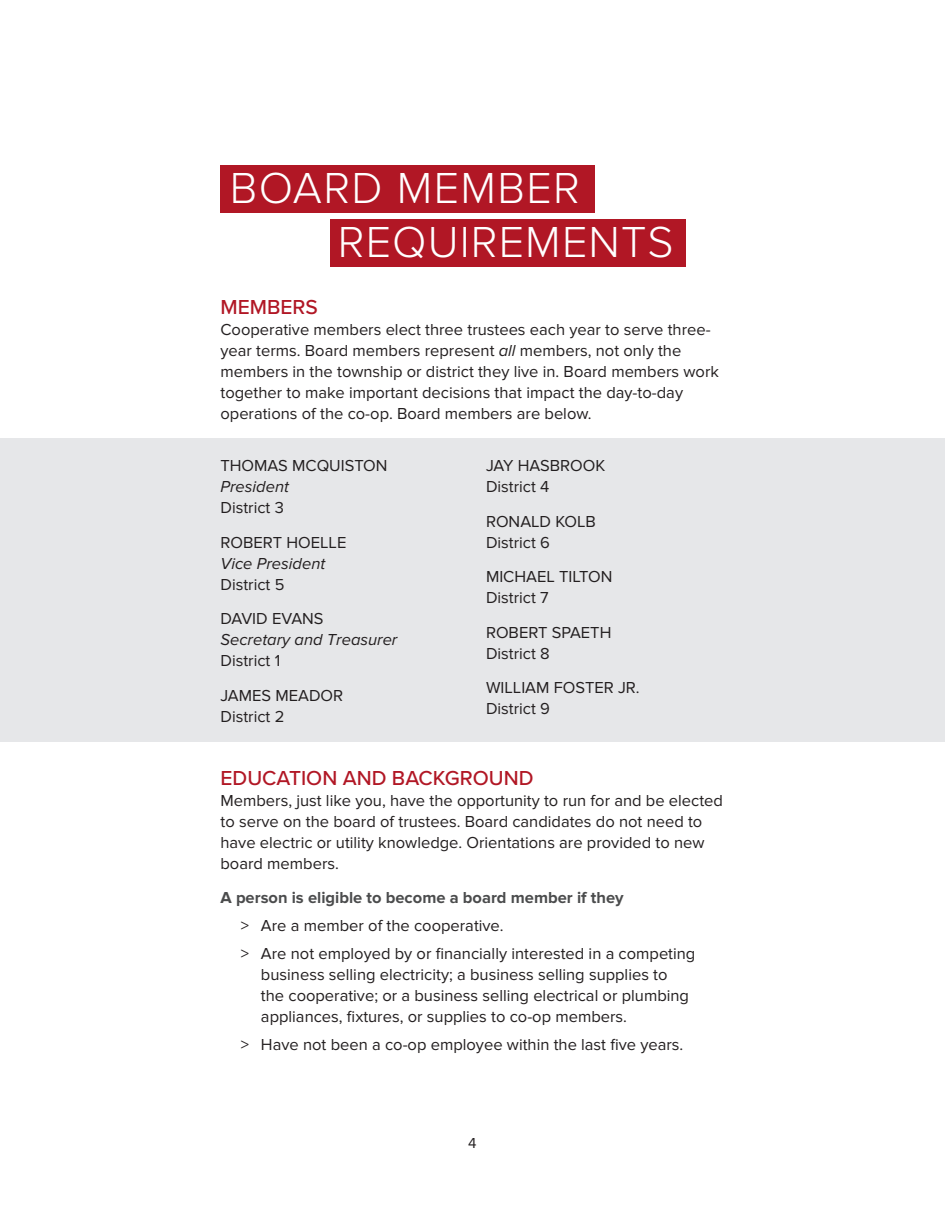
<style>
.page{position:relative;width:945px;height:1215px;background:#fff}
.page>*{position:absolute;margin:0;border:0;box-sizing:border-box;transform-origin:0 0}
.t1{font:300 45px/54px "Proxima Nova";letter-spacing:.025em;color:#fff}
.t2{font:500 21px "Proxima Nova";color:#b11725}
.t3{font:16.5px/21px "Proxima Nova";color:#231f20}
.t4{font:italic 16.5px/21px "Proxima Nova";color:#231f20}
.t5{font:700 16.5px "Proxima Nova";color:#4b4c4d}
.t6{font:15px "Proxima Nova";color:#231f20}
.s1{font-style:italic}
.s2{font-style:normal}
</style>
<div class="page">
<div style="left:220px;top:165px;width:375px;height:48px;background:#b11725"></div>
<div style="left:331px;top:219px;width:355px;height:47px;background:#b11725"></div>
<div style="left:0;top:438px;width:945px;height:304px;background:#e6e7e9"></div>
<p class="t1" style="left:338px;top:162px;width:337px;text-indent:-108px">BOARD MEMBER<br>REQUIREMENTS</p>
<p class="t2" style="left:220px;top:291px;width:99px">MEMBERS</p>
<p class="t3" style="left:220px;top:319px;width:500px">Cooperative members elect three trustees each year to serve three&shy;year terms. Board members represent <span class="s1">all</span> members, not only the members in the township or district they live in. Board members work together to make important decisions that impact the day-to-day operations of the co-op. Board members are below.</p>
<p class="t3" style="left:220px;top:456px;width:169px">THOMAS MCQUISTON</p>
<p class="t4" style="left:220px;top:477px;width:70px">President</p>
<p class="t3" style="left:220px;top:498px;width:65px">District 3</p>
<p class="t4" style="left:220px;top:532px;width:127px"><span class="s2">ROBERT HOELLE<br></span>Vice President</p>
<p class="t3" style="left:220px;top:574px;width:65px">District 5</p>
<p class="t4" style="left:220px;top:609px;width:178px"><span class="s2">DAVID EVANS<br></span>Secretary and Treasurer</p>
<p class="t3" style="left:220px;top:651px;width:61px">District 1</p>
<p class="t3" style="left:220px;top:685px;width:124px">JAMES MEADOR</p>
<p class="t3" style="left:220px;top:706px;width:65px">District 2</p>
<p class="t3" style="left:486px;top:456px;width:121px">JAY HASBROOK</p>
<p class="t3" style="left:486px;top:477px;width:65px">District 4</p>
<p class="t3" style="left:486px;top:511px;width:111px">RONALD KOLB</p>
<p class="t3" style="left:486px;top:532px;width:65px">District 6</p>
<p class="t3" style="left:486px;top:567px;width:128px">MICHAEL TILTON</p>
<p class="t3" style="left:486px;top:588px;width:64px">District 7</p>
<p class="t3" style="left:486px;top:622px;width:127px">ROBERT SPAETH</p>
<p class="t3" style="left:486px;top:643px;width:65px">District 8</p>
<p class="t3" style="left:486px;top:678px;width:155px">WILLIAM FOSTER JR.</p>
<p class="t3" style="left:486px;top:699px;width:65px">District 9</p>
<p class="t2" style="left:220px;top:762px;width:315px">EDUCATION AND BACKGROUND</p>
<p class="t3" style="left:220px;top:790px;width:504px">Members, just like you, have the opportunity to run for and be elected to serve on the board of trustees. Board candidates do not need to have electric or utility knowledge. Orientations are provided to new board members.</p>
<p class="t5" style="left:220px;top:888px;width:405px">A person is eligible to become a board member if they</p>
<p class="t3" style="left:241px;top:915px;width:264px">&gt; Are a member of the cooperative.</p>
<p class="t3" style="left:261px;top:943px;width:436px;text-indent:-20px">&gt; Are not employed by or financially interested in a competing business selling electricity; a business selling supplies to<br>the cooperative; or a business selling electrical or plumbing appliances, fixtures, or supplies to co-op members.</p>
<p class="t3" style="left:241px;top:1034px;width:444px">&gt; Have not been a co-op employee within the last five years.</p>
<p class="t6" style="left:468px;top:1134px;width:10px">4</p>
</div>
